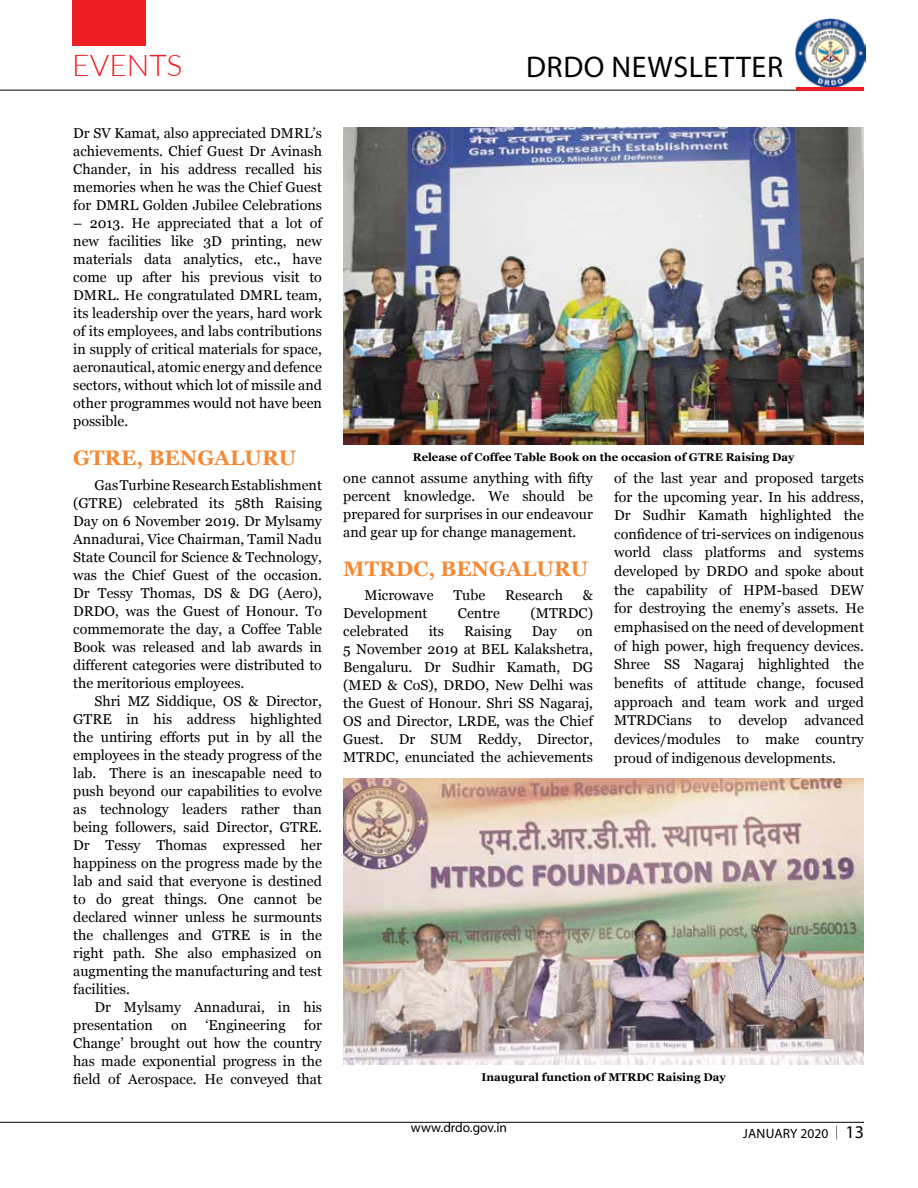
<style>
.page{position:relative;width:918px;height:1188px;background:#fff}
.page>*{position:absolute;margin:0;border:0;box-sizing:border-box;transform-origin:0 0}
.t1{font:30px "Myriad Pro";letter-spacing:.02em;color:#000}
.t2{font:300 30px "Lato";color:#ed1d24}
.t3{font:700 21px "Georgia";color:#f68933}
.t4{font:18px "Myriad Pro";color:#000}
.t5{font:14.25px/18px "Georgia";color:#000;text-align:justify}
.t6{font:13.5px "Myriad Pro";color:#000}
.t7{font:700 11.25px "Georgia";color:#000}
</style>
<div class="page">
<hr style="left:0;top:90px;width:864px;height:1px;background:#000">
<hr style="left:0;top:1122px;width:864px;height:1px;background:#000">
<svg style="left:836px;top:1125px;width:1px;height:15px"></svg>
<div style="left:72px;top:0;width:74px;height:46px;background:#ed1d24"></div>
<hr style="left:796px;top:87px;width:68px;height:3px;background:#ed1d24">
<img style="left:796px;top:18px;width:69px;height:69px">
<img style="left:343px;top:128px;width:521px;height:317px">
<img style="left:343px;top:778px;width:521px;height:287px">
<h1 class="t2" style="left:72px;top:44px;width:112px">EVENTS</h1>
<p class="t5" style="left:73px;top:124px;width:250px">Dr SV Kamat, also appreciated DMRL’s achievements. Chief Guest Dr Avinash Chander, in his address recalled his memories when he was the Chief Guest for DMRL Golden Jubilee Celebrations</p>
<p class="t5" style="left:73px;top:214px;width:250px">– 2013. He appreciated that a lot of new facilities like 3D printing, new materials data analytics, etc., have come up after his previous visit to DMRL. He congratulated DMRL team, its leadership over the years, hard work of its employees, and labs contributions in supply of critical materials for space, aeronautical, atomic energy and defence sectors, without which lot of missile and other programmes would not have been possible.</p>
<h2 class="t3" style="left:73px;top:442px;width:109px">GTRE, Bengal</h2>
<h2 class="t3" style="left:245px;top:442px;width:53px">uru</h2>
<p class="t5" style="left:73px;top:476px;width:250px;text-indent:21px">Gas Turbine Research Establishment (GTRE) celebrated its 58th Raising Day on 6 November 2019. Dr Mylsamy Annadurai, Vice Chairman, Tamil Nadu State Council for Science &amp; Technology, was the Chief Guest of the occasion.<br>Dr Tessy Thomas, DS &amp; DG (Aero), DRDO, was the Guest of Honour. To commemorate the day, a Coffee Table Book was released and lab awards in different categories were distributed to the meritorious employees.</p>
<p class="t5" style="left:73px;top:692px;width:250px;text-indent:21px">Shri MZ Siddique, OS &amp; Director, GTRE in his address highlighted the untiring efforts put in by all the employees in the steady progress of the lab. There is an inescapable need to push beyond our capabilities to evolve as technology leaders rather than being followers, said Director, GTRE.<br>Dr Tessy Thomas expressed her happiness on the progress made by the lab and said that everyone is destined to do great things. One cannot be declared winner unless he surmounts the challenges and GTRE is in the right path. She also emphasized on augmenting the manufacturing and test facilities.</p>
<p class="t5" style="left:73px;top:998px;width:250px;text-indent:21px">Dr Mylsamy Annadurai, in his presentation</p>
<p class="t5" style="left:73px;top:1016px;width:250px;text-indent:231px">for Change’ brought out how the country has made exponential progress in the field of Aerospace. He conveyed that</p>
<p class="t5" style="left:171px;top:1016px;width:18px">on</p>
<p class="t5" style="left:205px;top:1016px;width:82px">‘Engineering</p>
<h1 class="t1" style="left:526px;top:48px;width:256px">DRDO newsletter</h1>
<p class="t7" style="left:413px;top:448px;width:383px">Release of Coffee Table Book on the occasion of GTRE Raising Day</p>
<p class="t5" style="left:343px;top:469px;width:251px">one cannot assume anything with fifty percent knowledge. We should be prepared for surprises in our endeavour and gear up for change management.</p>
<h2 class="t3" style="left:343px;top:553px;width:131px">MTRDC, Bengal</h2>
<h2 class="t3" style="left:537px;top:553px;width:53px">uru</h2>
<p class="t5" style="left:365px;top:586px;width:71px">Microwave</p>
<p class="t5" style="left:453px;top:586px;width:33px">Tube</p>
<p class="t5" style="left:505px;top:586px;width:59px">Research</p>
<p class="t5" style="left:583px;top:586px;width:12px">&amp;</p>
<p class="t5" style="left:343px;top:604px;width:86px">Development</p>
<p class="t5" style="left:458px;top:604px;width:44px">Centre</p>
<p class="t5" style="left:530px;top:604px;width:64px">(MTRDC)</p>
<p class="t5" style="left:343px;top:622px;width:67px">celebrated</p>
<p class="t5" style="left:429px;top:622px;width:17px">its</p>
<p class="t5" style="left:464px;top:622px;width:49px">Raising</p>
<p class="t5" style="left:532px;top:622px;width:26px">Day</p>
<p class="t5" style="left:343px;top:622px;width:251px;text-indent:234px">on 5 November 2019 at BEL Kalakshetra, Bengaluru. Dr Sudhir Kamath, DG (MED &amp; CoS), DRDO, New Delhi was the Guest of Honour. Shri SS Nagaraj, OS and Director, LRDE, was the Chief Guest. Dr SUM Reddy, Director, MTRDC, enunciated the achievements</p>
<p class="t5" style="left:614px;top:469px;width:251px;line-height:18.6px">of the last year and proposed targets for the upcoming year. In his address, Dr Sudhir Kamath highlighted the confidence of tri-services on indigenous world class platforms and systems developed by DRDO and spoke about the capability of HPM-based DEW for destroying the enemy’s assets. He emphasised on the need of development of high power, high frequency devices.<br>Shree SS Nagaraj highlighted the benefits of attitude change, focused approach and team work and urged MTRDCians to develop advanced devices/modules to make country proud of indigenous developments.</p>
<p class="t7" style="left:482px;top:1069px;width:246px">Inaugural function of MTRDC Raising Day</p>
<p class="t6" style="left:411px;top:1119px;width:98px">www.drdo.gov.in</p>
<p class="t6" style="left:743px;top:1125px;width:87px">JANUARY 2020</p>
<p class="t4" style="left:846px;top:1121px;width:20px">13</p>
</div>
